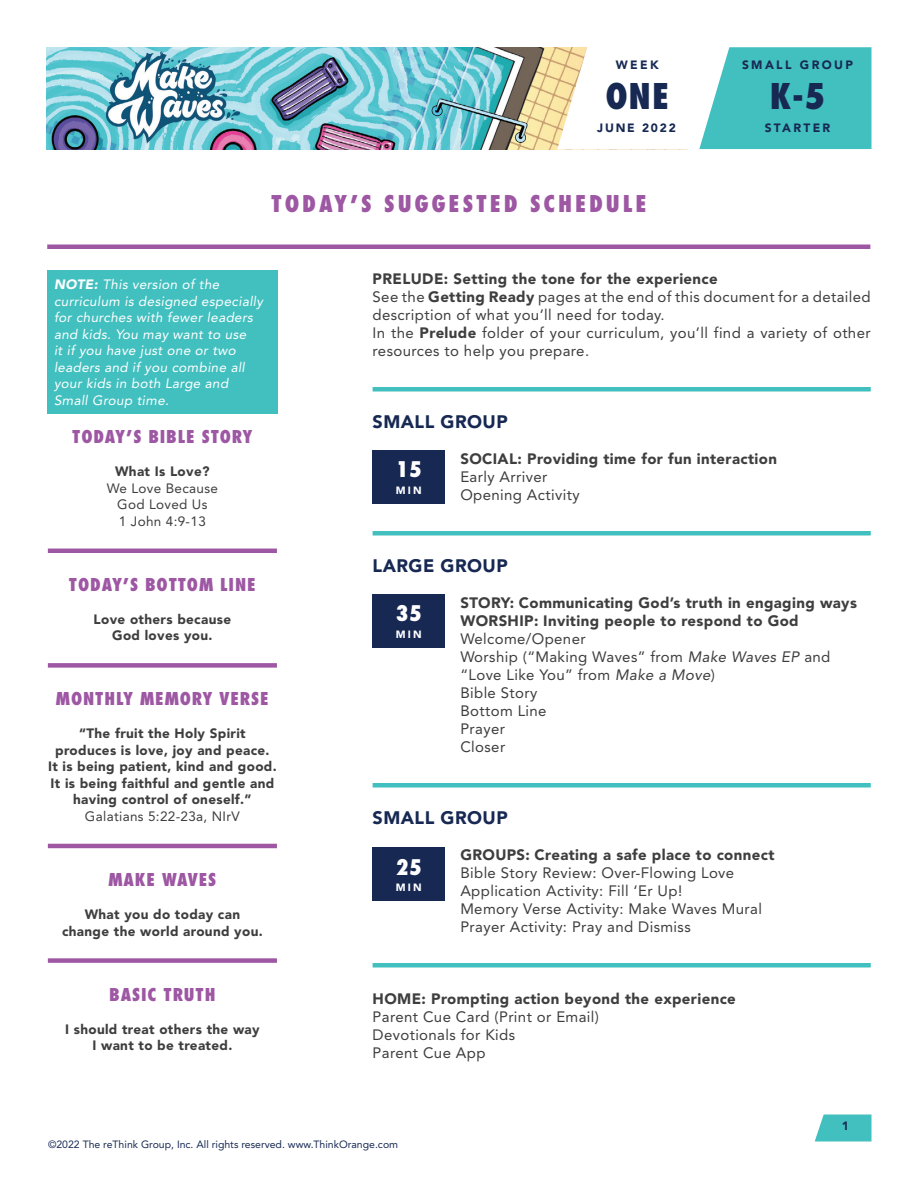
<style>
.page{position:relative;width:918px;height:1188px;background:#fff}
.page>*{position:absolute;margin:0;border:0;box-sizing:border-box;transform-origin:0 0}
.t1{font:800 condensed 34.5px "Futura Std";color:#172953}
.t2{font:800 condensed 22.5px "Futura Std";letter-spacing:.125em;color:#9d57a3}
.t3{font:800 condensed 21px "Futura Std";color:#fff}
.t4{font:900 18px "Avenir LT Std";letter-spacing:.025em;color:#172953}
.t5{font:800 condensed 17.25px "Futura Std";letter-spacing:.05em;color:#9d57a3}
.t6{font:15px/18px "Avenir LT Std";letter-spacing:.025em;color:#3e3e3f}
.t7{font:900 15px "Avenir LT Std";letter-spacing:.025em;color:#3e3e3f}
.t8{font:900 13.5px/16.5px "Avenir LT Std";letter-spacing:.025em;color:#3e3e3f;text-align:center}
.t9{font:italic 13.5px/16.5px "Avenir LT Std";letter-spacing:.025em;color:#fff}
.t10{font:13.5px/16.5px "Avenir LT Std";letter-spacing:.025em;color:#3e3e3f;text-align:center}
.t11{font:900 12px "Avenir LT Std";letter-spacing:.2em;color:#172953}
.t12{font:900 12px "Avenir LT Std";letter-spacing:.15em;color:#172953}
.t13{font:10.5px "Avenir LT Std";color:#172953}
.t14{font:900 10.5px "Avenir LT Std";letter-spacing:.2em;color:#fff}
.s1{font-weight:900}
.s2{font-style:italic}
</style>
<div class="page">
<img style="left:46px;top:47px;width:511px;height:102px">
<svg style="left:557px;top:47px;width:315px;height:103px"></svg>
<svg style="left:815px;top:1114px;width:57px;height:28px;background:#57c7c6"></svg>
<hr style="left:48px;top:549px;width:229px;height:4px;background:#9d57a3">
<div style="left:48px;top:663px;width:229px;height:5px;background:#9d57a3"></div>
<hr style="left:48px;top:844px;width:229px;height:4px;background:#9d57a3">
<div style="left:48px;top:958px;width:229px;height:5px;background:#9d57a3"></div>
<div style="left:47px;top:270px;width:231px;height:144px;background:#42c0bf"></div>
<div style="left:373px;top:387px;width:498px;height:5px;background:#42c0bf"></div>
<div style="left:373px;top:531px;width:498px;height:5px;background:#42c0bf"></div>
<div style="left:373px;top:783px;width:498px;height:5px;background:#42c0bf"></div>
<div style="left:373px;top:963px;width:498px;height:5px;background:#42c0bf"></div>
<div style="left:373px;top:848px;width:72px;height:54px;background:#172953"></div>
<div style="left:373px;top:594px;width:72px;height:54px;background:#172953"></div>
<div style="left:373px;top:450px;width:72px;height:54px;background:#172953"></div>
<div style="left:47px;top:244px;width:823px;height:5px;background:#9d57a3"></div>
<p class="t11" style="left:616px;top:58px;width:44px">WEEK</p>
<p class="t11" style="left:742px;top:58px;width:113px">SMALL GROUP</p>
<h1 class="t1" style="left:605px;top:75px;width:65px">ONE</h1>
<h1 class="t1" style="left:770px;top:75px;width:57px">K-5</h1>
<p class="t11" style="left:765px;top:121px;width:67px">STARTER</p>
<p class="t12" style="left:597px;top:121px;width:80px">JUNE 2022</p>
<p class="t2" style="left:271px;top:189px;width:377px">TODAY’S SUGGESTED SCHEDULE</p>
<p class="t9" style="left:54px;top:277px;width:211px"><span class="s1">NOTE:</span> This version of the curriculum is designed especially for churches with fewer leaders and kids. You may want to use<br>it if you have just one or two leaders and if you combine all your kids in both Large and<br>Small Group time.</p>
<p class="t7" style="left:373px;top:269px;width:347px">PRELUDE: Setting the tone for the experience</p>
<p class="t6" style="left:373px;top:287px;width:500px">See the <span class="s1">Getting Ready</span> pages at the end of this document for a detailed description of what you’ll need for today.</p>
<p class="t6" style="left:373px;top:323px;width:500px">In the <span class="s1">Prelude</span> folder of your curriculum, you’ll find a variety of other resources to help you prepare.</p>
<p class="t5" style="left:72px;top:426px;width:182px">TODAY’S BIBLE STORY</p>
<p class="t8" style="left:115px;top:463px;width:96px">What Is Love?</p>
<p class="t10" style="left:107px;top:480px;width:113px">We Love Because<br>God Loved Us<br>1 John 4:9-13</p>
<p class="t5" style="left:69px;top:574px;width:188px">TODAY’S BOTTOM LINE</p>
<p class="t8" style="left:94px;top:611px;width:139px">Love others because<br>God loves you.</p>
<p class="t5" style="left:56px;top:688px;width:214px">MONTHLY MEMORY VERSE</p>
<p class="t8" style="left:48px;top:725px;width:230px">“The fruit the Holy Spirit produces is love, joy and peace.<br>It is being patient, kind and good.<br>It is being faithful and gentle and having control of oneself.”</p>
<p class="t10" style="left:85px;top:808px;width:156px">Galatians 5:22-23a, NIrV</p>
<p class="t5" style="left:108px;top:869px;width:109px">MAKE WAVES</p>
<p class="t8" style="left:62px;top:906px;width:202px">What you do today can change the world around you.</p>
<p class="t5" style="left:109px;top:983px;width:108px">BASIC TRUTH</p>
<p class="t8" style="left:65px;top:1021px;width:196px">I should treat others the way<br>I want to be treated.</p>
<p class="t4" style="left:373px;top:410px;width:137px">SMALL GROUP</p>
<p class="t7" style="left:460px;top:449px;width:318px">SOCIAL: Providing time for fun interaction</p>
<p class="t6" style="left:460px;top:467px;width:89px">Early Arriver</p>
<p class="t6" style="left:460px;top:485px;width:121px">Opening Activity</p>
<p class="t3" style="left:396px;top:456px;width:27px">15</p>
<p class="t14" style="left:396px;top:484px;width:27px">MIN</p>
<p class="t4" style="left:373px;top:554px;width:137px">LARGE GROUP</p>
<p class="t7" style="left:460px;top:593px;width:398px">STORY: Communicating God’s truth in engaging ways</p>
<p class="t7" style="left:460px;top:611px;width:340px">WORSHIP: Inviting people to respond to God</p>
<p class="t6" style="left:460px;top:629px;width:127px">Welcome/Opener</p>
<p class="t6" style="left:460px;top:647px;width:372px">Worship (“Making Waves” from <span class="s2">Make Waves EP</span> and “Love Like You” from <span class="s2">Make a Move</span>)</p>
<p class="t6" style="left:460px;top:683px;width:79px">Bible Story</p>
<p class="t6" style="left:460px;top:701px;width:88px">Bottom Line</p>
<p class="t6" style="left:460px;top:719px;width:46px">Prayer</p>
<p class="t6" style="left:460px;top:737px;width:46px">Closer</p>
<p class="t3" style="left:396px;top:600px;width:27px">35</p>
<p class="t14" style="left:396px;top:628px;width:27px">MIN</p>
<p class="t4" style="left:373px;top:806px;width:137px">SMALL GROUP</p>
<p class="t7" style="left:460px;top:845px;width:316px">GROUPS: Creating a safe place to connect</p>
<p class="t6" style="left:460px;top:863px;width:275px">Bible Story Review: Over-Flowing Love</p>
<p class="t6" style="left:460px;top:881px;width:223px">Application Activity: Fill ‘Er Up!</p>
<p class="t6" style="left:460px;top:899px;width:303px">Memory Verse Activity: Make Waves Mural</p>
<p class="t6" style="left:460px;top:917px;width:232px">Prayer Activity: Pray and Dismiss</p>
<p class="t3" style="left:396px;top:854px;width:27px">25</p>
<p class="t14" style="left:396px;top:881px;width:27px">MIN</p>
<p class="t7" style="left:373px;top:989px;width:365px">HOME: Prompting action beyond the experience</p>
<p class="t6" style="left:373px;top:1007px;width:228px">Parent Cue Card (Print or Email)</p>
<p class="t6" style="left:373px;top:1025px;width:144px">Devotionals for Kids</p>
<p class="t6" style="left:373px;top:1043px;width:114px">Parent Cue App</p>
<p class="t11" style="left:842px;top:1118px;width:9px">1</p>
<p class="t13" style="left:48px;top:1138px;width:352px">©2022 The reThink Group, Inc. All rights reserved. www.ThinkOrange.com</p>
</div>
